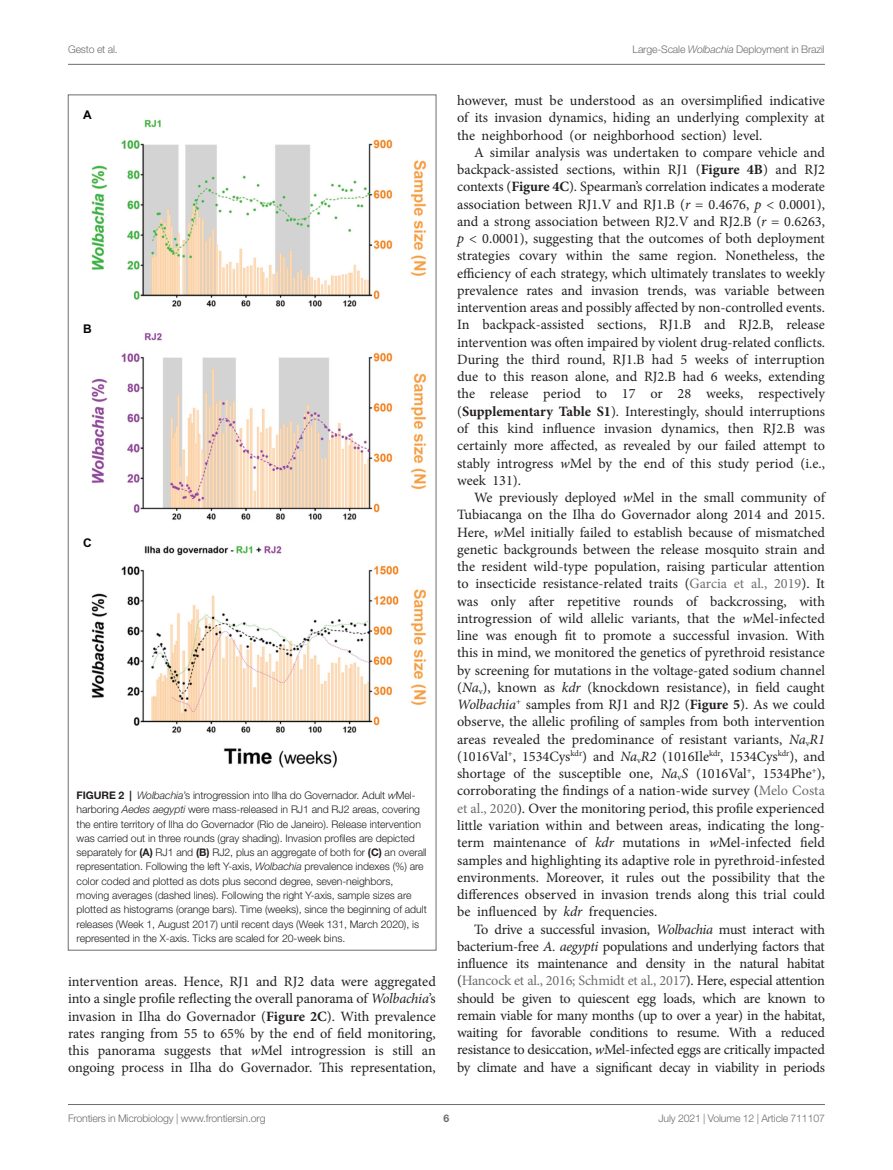
<style>
.page{position:relative;width:893px;height:1170px;background:#fff}
.page>*{position:absolute;margin:0;border:0;box-sizing:border-box;transform-origin:0 0}
.TEXT{font:14.25px/17.2px "Minion Pro";letter-spacing:-.005em;color:#231f20;text-align:justify}
.t1{font:700 12px "Arial";color:#040503}
.FIG_LEG{font:300 10.5px/14.2px "Helvetica Neue LT Std";letter-spacing:-.005em;color:#231f20}
.t2{font:300 10.5px "Helvetica Neue LT Std";letter-spacing:-.015em;color:#6c6d70}
.t3{font:700 10.5px "Helvetica Neue LT Std";color:#6c6d70}
.s1{font-style:italic}
.s2{font-weight:700}
.s3{color:#6c6d70}
</style>
<div class="page">
<hr style="left:68px;top:64px;width:757px;height:1px;background:#6c6d70">
<hr style="left:68px;top:1104px;width:757px;height:1px;background:#6c6d70">
<img style="left:91px;top:119px;width:336px;height:649px">
<p class="t2" style="left:68px;top:42px;width:51px">Gesto et al.</p>
<p class="t2" style="left:632px;top:42px;width:194px">Large-Scale <span class="s1">Wolbachia</span> Deployment in Brazil</p>
<p class="t1" style="left:83px;top:106px;width:10px">A</p>
<p class="t1" style="left:83px;top:320px;width:10px">B</p>
<p class="t1" style="left:83px;top:534px;width:10px">C</p>
<p class="FIG_LEG" style="left:77px;top:788px;width:352px"><span class="s2">FIGURE 2 |</span> <span class="s1">Wolbachia</span>’s introgression into Ilha do Governador. Adult <span class="s1">w</span>Mel&shy;harboring <span class="s1">Aedes aegypti</span> were mass-released in RJ1 and RJ2 areas, covering the entire territory of Ilha do Governador (Rio de Janeiro). Release intervention was carried out in three rounds (gray shading). Invasion profiles are depicted separately for <span class="s2">(A)</span> RJ1 and <span class="s2">(B)</span> RJ2, plus an aggregate of both for <span class="s2">(C)</span> an overall representation. Following the left Y-axis, <span class="s1">Wolbachia</span> prevalence indexes (%) are color coded and plotted as dots plus second degree, seven-neighbors, moving averages (dashed lines). Following the right Y-axis, sample sizes are plotted as histograms (orange bars). Time (weeks), since the beginning of adult releases (Week 1, August 2017) until recent days (Week 131, March 2020), is represented in the X-axis. Ticks are scaled for 20-week bins.</p>
<p class="TEXT" style="left:68px;top:972px;width:369px">intervention areas. Hence, RJ1 and RJ2 data were aggregated into a single profile reflecting the overall panorama of <span class="s1">Wolbachia</span>’s invasion in Ilha do Governador (<span class="s2">Figure 2C</span>). With prevalence rates ranging from 55 to 65% by the end of field monitoring, this panorama suggests that <span class="s1">w</span>Mel introgression is still an ongoing process in Ilha do Governador. This representation,</p>
<p class="TEXT" style="left:457px;top:92px;width:369px">however, must be understood as an oversimplified indicative of its invasion dynamics, hiding an underlying complexity at the neighborhood (or neighborhood section) level.</p>
<p class="TEXT" style="left:457px;top:144px;width:369px;text-indent:17px">A similar analysis was undertaken to compare vehicle and backpack-assisted sections, within RJ1 (<span class="s2">Figure 4B</span>) and RJ2 contexts (<span class="s2">Figure 4C</span>). Spearman’s correlation indicates a moderate association between RJ1.V and RJ1.B (<span class="s1">r</span> = 0.4676, <span class="s1">p</span> &lt; 0.0001), and a strong association between RJ2.V and RJ2.B (<span class="s1">r</span> = 0.6263, <span class="s1">p</span> &lt; 0.0001), suggesting that the outcomes of both deployment strategies covary within the same region. Nonetheless, the efficiency of each strategy, which ultimately translates to weekly prevalence rates and invasion trends, was variable between intervention areas and possibly affected by non-controlled events.<br>In backpack-assisted sections, RJ1.B and RJ2.B, release intervention was often impaired by violent drug-related conflicts.<br>During the third round, RJ1.B had 5 weeks of interruption due to this reason alone, and RJ2.B had 6 weeks, extending the release period to 17 or 28 weeks, respectively (<span class="s2">Supplementary Table S1</span>). Interestingly, should interruptions of this kind influence invasion dynamics, then RJ2.B was certainly more affected, as revealed by our failed attempt to stably introgress <span class="s1">w</span>Mel by the end of this study period (i.e., week 131).</p>
<p class="TEXT" style="left:457px;top:489px;width:369px;text-indent:17px">We previously deployed <span class="s1">w</span>Mel in the small community of Tubiacanga on the Ilha do Governador along 2014 and 2015.<br>Here, <span class="s1">w</span>Mel initially failed to establish because of mismatched genetic backgrounds between the release mosquito strain and the resident wild-type population, raising particular attention to insecticide resistance-related traits (<span class="s3">Garcia et al., 2019</span>). It was only after repetitive rounds of backcrossing, with introgression of wild allelic variants, that the <span class="s1">w</span>Mel-infected line was enough fit to promote a successful invasion. With this in mind, we monitored the genetics of pyrethroid resistance by screening for mutations in the voltage-gated sodium channel (<span class="s1">Na</span><sub>v</sub>), known as <span class="s1">kdr</span> (knockdown resistance), in field caught <span class="s1">Wolbachia</span><sup>+</sup> samples from RJ1 and RJ2 (<span class="s2">Figure 5</span>). As we could observe, the allelic profiling of samples from both intervention areas revealed the predominance of resistant variants, <span class="s1">Na</span><sub>v</sub><span class="s1">R1 </span>(1016Val<sup>+</sup>, 1534Cys<sup>kdr</sup>) and <span class="s1">Na</span><sub>v</sub><span class="s1">R2</span> (1016Ile<sup>kdr</sup>, 1534Cys<sup>kdr</sup>), and shortage of the susceptible one, <span class="s1">Na</span><sub>v</sub><span class="s1">S</span> (1016Val<sup>+</sup>, 1534Phe<sup>+</sup>), corroborating the findings of a nation-wide survey (<span class="s3">Melo Costa et al., 2020</span>). Over the monitoring period, this profile experienced little variation within and between areas, indicating the long&shy;term maintenance of <span class="s1">kdr</span> mutations in <span class="s1">w</span>Mel-infected field samples and highlighting its adaptive role in pyrethroid-infested environments. Moreover, it rules out the possibility that the differences observed in invasion trends along this trial could be influenced by <span class="s1">kdr</span> frequencies.</p>
<p class="TEXT" style="left:457px;top:920px;width:369px;text-indent:17px">To drive a successful invasion, <span class="s1">Wolbachia</span> must interact with bacterium-free <span class="s1">A. aegypti</span> populations and underlying factors that influence its maintenance and density in the natural habitat (<span class="s3">Hancock et al., 2016; Schmidt et al., 2017</span>). Here, especial attention should be given to quiescent egg loads, which are known to remain viable for many months (up to over a year) in the habitat, waiting for favorable conditions to resume. With a reduced resistance to desiccation, <span class="s1">w</span>Mel-infected eggs are critically impacted by climate and have a significant decay in viability in periods</p>
<p class="t2" style="left:68px;top:1111px;width:199px">Frontiers in Microbiology | www.frontiersin.org</p>
<p class="t3" style="left:444px;top:1111px;width:7px">6</p>
<p class="t2" style="left:658px;top:1111px;width:168px">July 2021 | Volume 12 | Article 711107</p>
</div>
